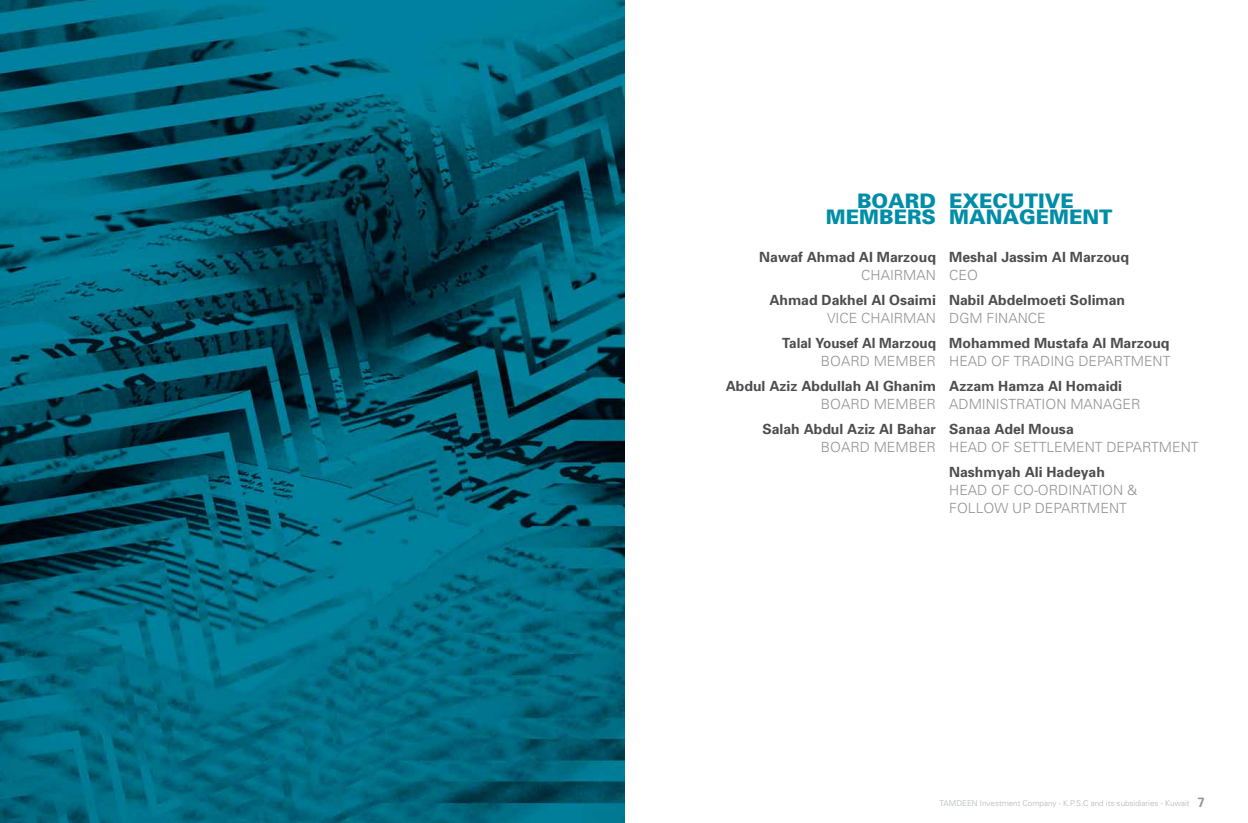
<style>
.page{position:relative;width:1248px;height:823px;background:#fff}
.page>*{position:absolute;margin:0;border:0;box-sizing:border-box;transform-origin:0 0}
.t1{font:900 20px/16px "Univers";color:#008da8;text-align:right}
.t2{font:700 14px "Univers";color:#4d4d4f}
.t3{font:300 14px/18px "Univers";color:#939291}
.t4{font:700 14px "Univers";color:#4d4d4f;scale:.96 1}
.t5{font:300 8px "Univers";color:#b1b4b6}
.s1{font-weight:700;font-size:13.5px;color:#939598}
</style>
<div class="page">
<img style="left:0;top:0;width:624px;height:822px">
<h1 class="t1" style="left:825px;top:192px;width:111px">BOARD<br>MEMBERS</h1>
<p class="t2" style="left:759px;top:247px;width:178px">Nawaf Ahmad Al Marzouq</p>
<p class="t3" style="left:861px;top:265px;width:76px">CHAIRMAN</p>
<p class="t2" style="left:769px;top:290px;width:168px">Ahmad Dakhel Al Osaimi</p>
<p class="t3" style="left:827px;top:308px;width:110px">VICE CHAIRMAN</p>
<p class="t4" style="left:782px;top:333px;width:162px">Talal Yousef Al Marzouq</p>
<p class="t3" style="left:820px;top:351px;width:117px">BOARD MEMBER</p>
<p class="t2" style="left:725px;top:377px;width:212px">Abdul Aziz Abdullah Al Ghanim</p>
<p class="t3" style="left:820px;top:394px;width:117px">BOARD MEMBER</p>
<p class="t2" style="left:762px;top:420px;width:175px">Salah Abdul Aziz Al Bahar</p>
<p class="t3" style="left:820px;top:437px;width:117px">BOARD MEMBER</p>
<h1 class="t1" style="left:949px;top:192px;width:165px;text-align:left">EXECUTIVE<br>MANAGEMENT</h1>
<p class="t2" style="left:949px;top:247px;width:181px">Meshal Jassim Al Marzouq</p>
<p class="t3" style="left:949px;top:265px;width:30px">CEO</p>
<p class="t2" style="left:949px;top:290px;width:177px">Nabil Abdelmoeti Soliman</p>
<p class="t3" style="left:949px;top:308px;width:98px">DGM FINANCE</p>
<p class="t2" style="left:949px;top:333px;width:222px">Mohammed Mustafa Al Marzouq</p>
<p class="t3" style="left:949px;top:351px;width:223px">HEAD OF TRADING DEPARTMENT</p>
<p class="t2" style="left:949px;top:377px;width:174px">Azzam Hamza Al Homaidi</p>
<p class="t3" style="left:949px;top:394px;width:193px">ADMINISTRATION MANAGER</p>
<p class="t2" style="left:949px;top:420px;width:126px">Sanaa Adel Mousa</p>
<p class="t3" style="left:949px;top:437px;width:251px">HEAD OF SETTLEMENT DEPARTMENT</p>
<p class="t2" style="left:949px;top:463px;width:157px">Nashmyah Ali Hadeyah</p>
<p class="t3" style="left:949px;top:480px;width:189px">HEAD OF CO-ORDINATION &amp;<br>FOLLOW UP DEPARTMENT</p>
<p class="t5" style="left:939px;top:797px;width:267px">TAMDEEN Investment Company - K.P.S.C and its subsidiaries - Kuwait <span class="s1">7</span></p>
</div>
